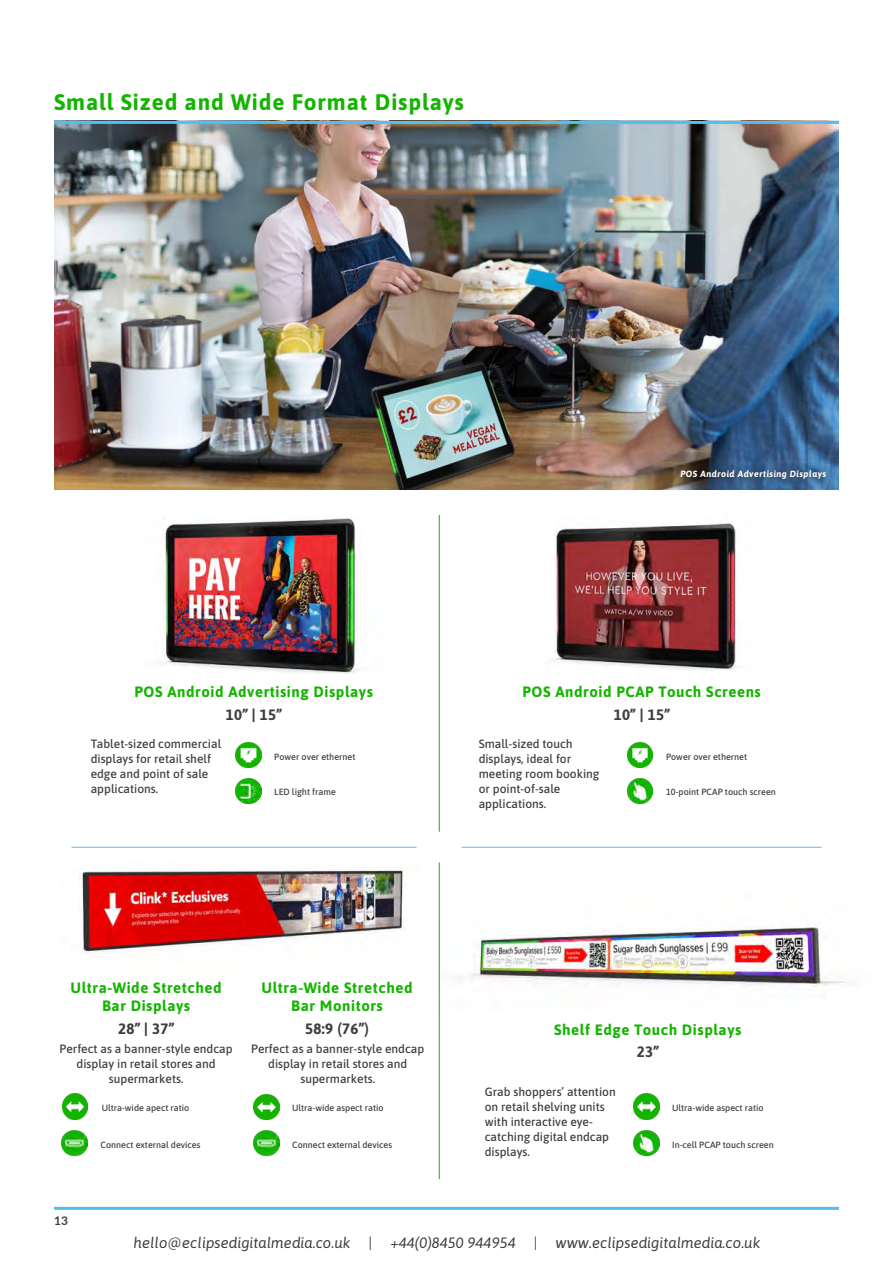
<style>
.page{position:relative;width:893px;height:1263px;background:#fff}
.page>*{position:absolute;margin:0;border:0;box-sizing:border-box;transform-origin:0 0}
.t1{font:700 22.5px "Asap";letter-spacing:.04em;color:#15b400}
.t2{font:700 15px "Asap";letter-spacing:.04em;color:#15b400}
.t3{font:italic 15px "Asap";color:#3e3e3e}
.t4{font:700 15px "Asap";letter-spacing:.02em;color:#3e3e3e}
.t5{font:500 12px/15px "Asap";color:#3e3e3e}
.t6{font:700 12px "Lato";color:#3e3e3e}
.t7{font:500 9px "Asap";color:#3e3e3e}
.t8{font:italic 700 9px "Asap";letter-spacing:.05em;color:#fff}
</style>
<div class="page">
<img style="left:469px;top:924px;width:379px;height:63px">
<img style="left:54px;top:124px;width:785px;height:365px">
<hr style="left:54px;top:1207px;width:785px;height:3px;background:#52bfed">
<hr style="left:54px;top:121px;width:785px;height:3px;background:#52bfed">
<img style="left:162px;top:518px;width:196px;height:155px">
<img style="left:553px;top:523px;width:185px;height:148px">
<hr style="left:439px;top:515px;width:1px;height:317px;background:#15b400">
<hr style="left:439px;top:862px;width:1px;height:317px;background:#15b400">
<hr style="left:71px;top:847px;width:346px;height:1px;background:#52bfed">
<hr style="left:462px;top:847px;width:360px;height:1px;background:#52bfed">
<div style="left:673px;top:463px;width:160px;height:24px;background:#231f20;opacity:.9"></div>
<img style="left:79px;top:867px;width:327px;height:87px">
<img style="left:236px;top:742px;width:25px;height:26px">
<img style="left:236px;top:778px;width:25px;height:26px">
<img style="left:627px;top:742px;width:26px;height:26px">
<img style="left:627px;top:778px;width:26px;height:26px">
<img style="left:62px;top:1093px;width:26px;height:26px">
<img style="left:62px;top:1130px;width:25px;height:26px">
<img style="left:254px;top:1094px;width:25px;height:25px">
<img style="left:254px;top:1130px;width:25px;height:26px">
<img style="left:634px;top:1093px;width:25px;height:26px">
<img style="left:634px;top:1130px;width:25px;height:26px">
<p class="t1" style="left:54px;top:86px;width:411px">Small Sized and Wide Format Displays</p>
<p class="t2" style="left:134px;top:681px;width:240px">POS Android Advertising Displays</p>
<p class="t4" style="left:226px;top:704px;width:57px">10” | 15”</p>
<p class="t8" style="left:680px;top:468px;width:147px">POS Android Advertising Displays</p>
<p class="t2" style="left:522px;top:681px;width:240px">POS Android PCAP Touch Screens</p>
<p class="t4" style="left:614px;top:704px;width:57px">10” | 15”</p>
<p class="t5" style="left:91px;top:736px;width:132px">Tablet-sized commercial displays for retail shelf edge and point of sale applications.</p>
<p class="t5" style="left:479px;top:736px;width:122px">Small-sized touch displays, ideal for meeting room booking or point-of-sale applications.</p>
<p class="t7" style="left:274px;top:750px;width:83px">Power over ethernet</p>
<p class="t7" style="left:274px;top:786px;width:63px">LED light frame</p>
<p class="t7" style="left:666px;top:750px;width:83px">Power over ethernet</p>
<p class="t7" style="left:666px;top:786px;width:111px">10-point PCAP touch screen</p>
<p class="t2" style="left:71px;top:977px;width:153px">Ultra-Wide Stretched</p>
<p class="t2" style="left:102px;top:995px;width:89px">Bar Displays</p>
<p class="t4" style="left:118px;top:1018px;width:57px">28” | 37”</p>
<p class="t5" style="left:60px;top:1041px;width:175px;text-align:center">Perfect as a banner-style endcap display in retail stores and supermarkets.</p>
<p class="t7" style="left:102px;top:1101px;width:89px">Ultra-wide apect ratio</p>
<p class="t7" style="left:101px;top:1138px;width:101px">Connect external devices</p>
<p class="t2" style="left:261px;top:977px;width:153px">Ultra-Wide Stretched</p>
<p class="t2" style="left:291px;top:995px;width:93px">Bar Monitors</p>
<p class="t4" style="left:305px;top:1018px;width:65px">58:9 (76”)</p>
<p class="t5" style="left:251px;top:1041px;width:175px;text-align:center">Perfect as a banner-style endcap display in retail stores and supermarkets.</p>
<p class="t7" style="left:292px;top:1102px;width:93px">Ultra-wide aspect ratio</p>
<p class="t7" style="left:292px;top:1138px;width:101px">Connect external devices</p>
<p class="t6" style="left:54px;top:1211px;width:16px">13</p>
<p class="t2" style="left:554px;top:1019px;width:189px">Shelf Edge Touch Displays</p>
<p class="t4" style="left:637px;top:1041px;width:23px">23”</p>
<p class="t5" style="left:485px;top:1084px;width:132px">Grab shoppers’ attention on retail shelving units with interactive eye&shy;catching digital endcap displays.</p>
<p class="t7" style="left:672px;top:1101px;width:93px">Ultra-wide aspect ratio</p>
<p class="t7" style="left:672px;top:1138px;width:103px">In-cell PCAP touch screen</p>
<p class="t3" style="left:134px;top:1233px;width:628px">hello@eclipsedigitalmedia.co.uk | +44(0)8450 944954 | www.eclipsedigitalmedia.co.uk</p>
</div>
